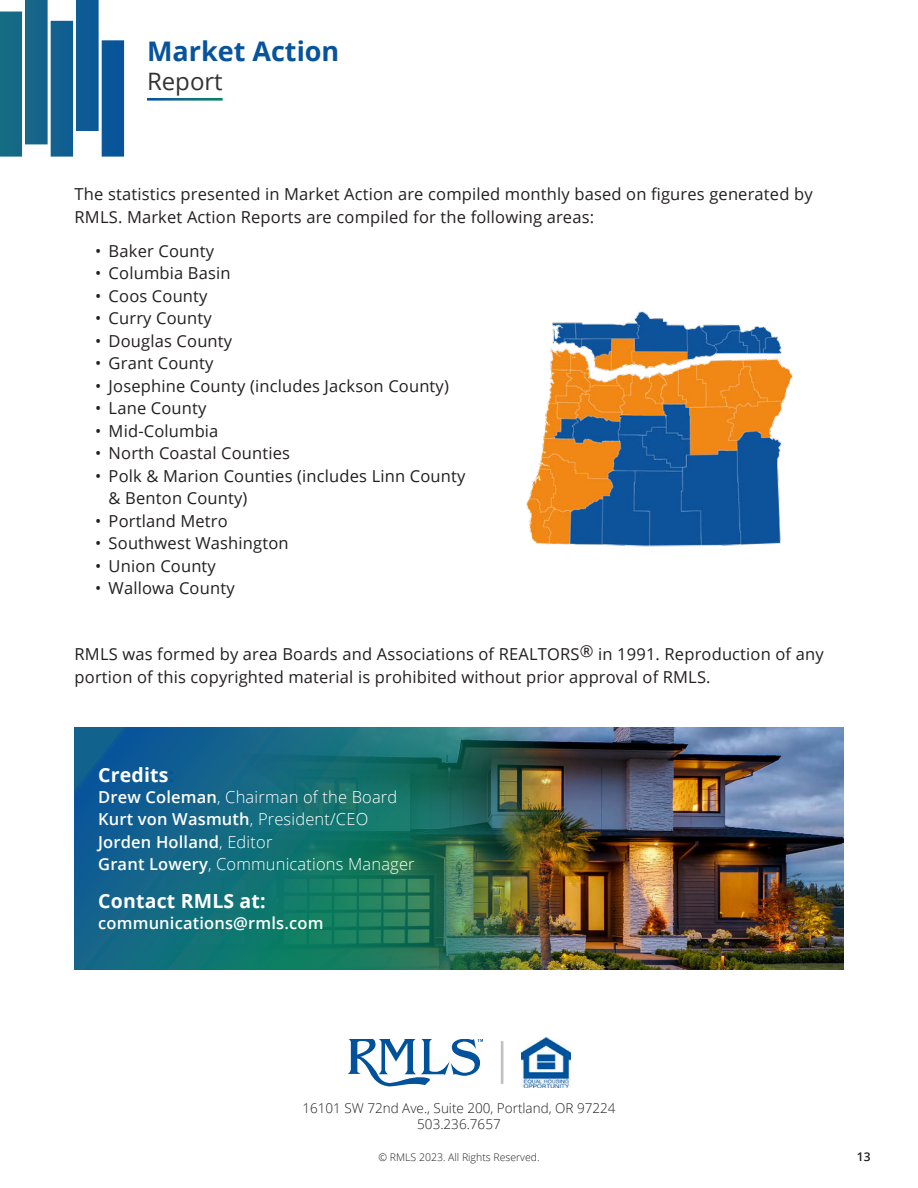
<style>
.page{position:relative;width:918px;height:1188px;background:#fff}
.page>*{position:absolute;margin:0;border:0;box-sizing:border-box;transform-origin:0 0}
.t1{font:700 27px "Open Sans";color:#07539c}
.t2{font:24px "Open Sans";color:#323332}
.t3{font:700 19.5px "Open Sans";letter-spacing:.01em;color:#fff}
.t4{font:16.5px/22.5px "Open Sans";letter-spacing:.01em;color:#231f20}
.t5{font:300 16.5px/22.5px "Open Sans";letter-spacing:.01em;color:#fff}
.t6{font:600 16.5px "Open Sans";letter-spacing:.01em;color:#fff}
.t7{font:300 13.5px/16.2px "Open Sans";color:#231f20;text-align:center}
.t8{font:600 12px "Open Sans";color:#231f20}
.t9{font:300 10.5px "Open Sans";color:#231f20}
.s1{color:#07539c}
.s2{font-weight:600}
</style>
<div class="page">
<svg style="left:0;top:0;width:124px;height:157px"></svg>
<img style="left:521px;top:1038px;width:49px;height:49px">
<svg style="left:348px;top:1039px;width:135px;height:47px"></svg>
<hr style="left:501px;top:1041px;width:2px;height:43px;background:#c3bfbf">
<img style="left:526px;top:311px;width:267px;height:236px">
<img style="left:75px;top:727px;width:769px;height:243px">
<h1 class="t1" style="left:147px;top:41px;width:194px">Market Action</h1>
<h2 class="t2" style="left:147px;top:72px;width:77px">Report</h2>
<p class="t4" style="left:75px;top:182px;width:740px">The statistics presented in Market Action are compiled monthly based on figures generated by<br>RMLS. Market Action Reports are compiled for the following areas:</p>
<p class="t4" style="left:95px;top:241px;width:120px">• Baker County</p>
<p class="t4" style="left:95px;top:264px;width:137px">• Columbia Basin</p>
<p class="t4" style="left:95px;top:286px;width:114px">• Coos County</p>
<p class="t4" style="left:95px;top:309px;width:118px">• Curry County</p>
<p class="t4" style="left:95px;top:331px;width:139px">• Douglas County</p>
<p class="t4" style="left:95px;top:354px;width:120px">• Grant County</p>
<p class="t4" style="left:95px;top:376px;width:355px">• Josephine County (includes Jackson County)</p>
<p class="t4" style="left:95px;top:399px;width:113px">• Lane County</p>
<p class="t4" style="left:95px;top:421px;width:125px">• Mid-Columbia</p>
<p class="t4" style="left:95px;top:444px;width:197px">• North Coastal Counties</p>
<p class="t4" style="left:109px;top:466px;width:358px;text-indent:-14px">• Polk &amp; Marion Counties (includes Linn County &amp; Benton County)</p>
<p class="t4" style="left:95px;top:511px;width:134px">• Portland Metro</p>
<p class="t4" style="left:95px;top:534px;width:195px">• Southwest Washington</p>
<p class="t4" style="left:95px;top:556px;width:122px">• Union County</p>
<p class="t4" style="left:95px;top:579px;width:141px">• Wallowa County</p>
<p class="t4" style="left:75px;top:644px;width:751px">RMLS was formed by area Boards and Associations of REALTORS® in 1991. Reproduction of any portion of this copyrighted material is prohibited without prior approval of RMLS.</p>
<p class="t3" style="left:98px;top:767px;width:78px">Credits<span class="s1">:</span></p>
<p class="t5" style="left:98px;top:787px;width:318px"><span class="s2">Drew Coleman</span>, Chairman of the Board<br><span class="s2">Kurt von Wasmuth</span>, President/CEO<br><span class="s2">Jorden Holland</span>, Editor<br><span class="s2">Grant Lowery</span>, Communications Manager</p>
<p class="t3" style="left:98px;top:894px;width:169px">Contact RMLS at:</p>
<p class="t6" style="left:98px;top:916px;width:227px">communications@rmls.com</p>
<p class="t7" style="left:302px;top:1099px;width:315px">16101 SW 72nd Ave., Suite 200, Portland, OR 97224<br>503.236.7657</p>
<p class="t9" style="left:378px;top:1154px;width:163px">© RMLS 2023. All Rights Reserved.</p>
<p class="t8" style="left:857px;top:1152px;width:15px">13</p>
</div>
